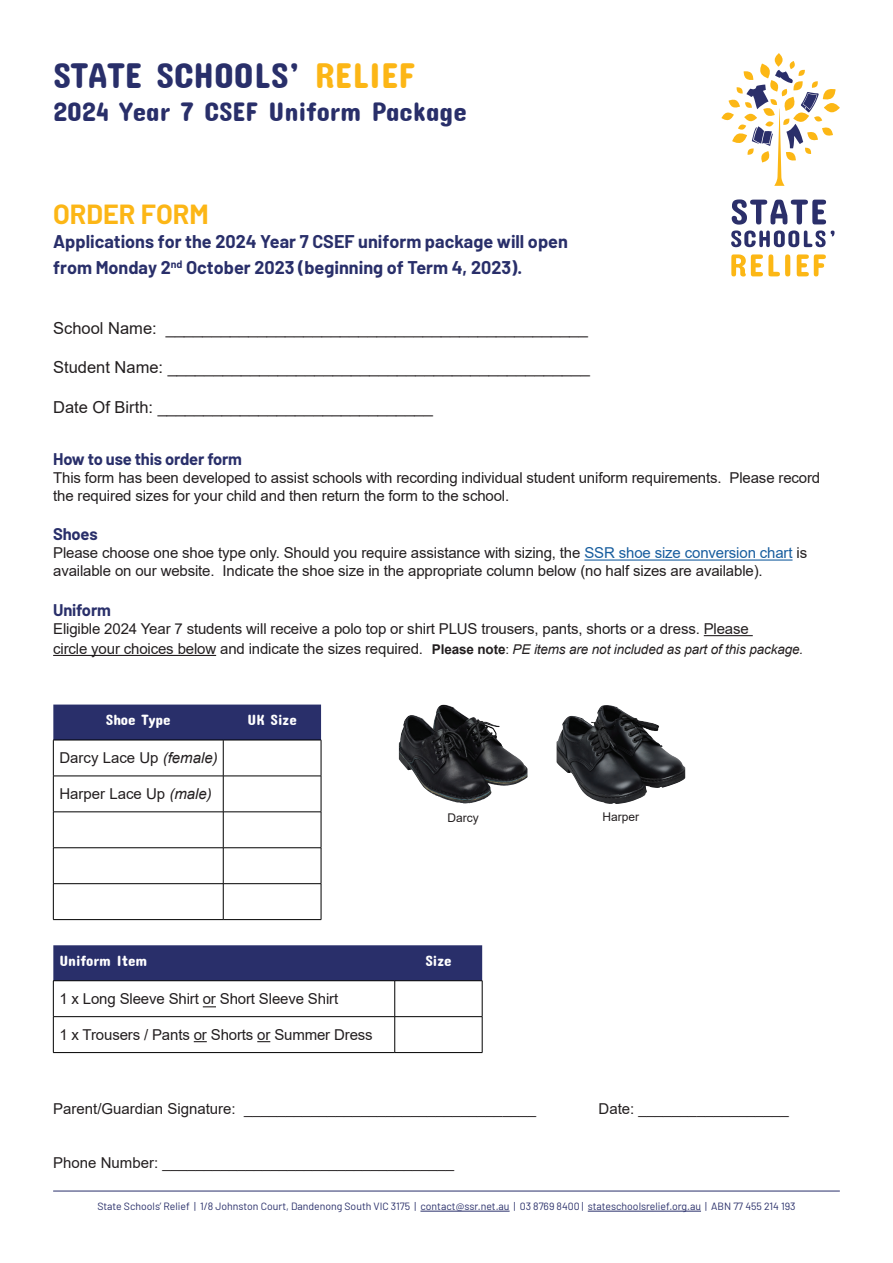
<style>
.page{position:relative;width:893px;height:1263px;background:#fff}
.page>*{position:absolute;margin:0;border:0;box-sizing:border-box;transform-origin:0 0}
.t1{font:36px "Concert One";color:#292f6a}
.t2{font:27px "Concert One";color:#292f6a}
.t3{font:700 27px "Barlow";color:#fcb616}
.t4{font:700 18px/25.5px "Barlow";color:#292f6a}
.t5{font:16.5px "Arial";color:#231f20}
.t6{font:700 16.5px "Barlow";letter-spacing:-.01em;color:#292f6a}
.t7{font:15px/18px "Arial";letter-spacing:-.01em;color:#231f20}
.t8{font:15px "Concert One";color:#fff}
.t9{font:12px "Arial";color:#231f20}
.t10{font:10.5px "Barlow";color:#292f6a}
.s1{color:#fcb616}
.s2{color:#175d9e}
.s3{font-weight:700;font-size:13.5px}
.s4{font-size:13.5px}
.s5{font-style:italic;font-size:13.5px}
.s6{font-style:italic}
</style>
<div class="page">
<hr style="left:584px;top:559px;width:208px;height:2px;background:#175d9e">
<hr style="left:704px;top:635px;width:49px;height:1px;background:#231f20">
<hr style="left:53px;top:655px;width:163px;height:1px;background:#231f20">
<div style="left:53px;top:945px;width:429px;height:35px;background:#292f6a"></div>
<hr style="left:53px;top:980px;width:342px;height:1px;background:#000">
<hr style="left:53px;top:981px;width:1px;height:35px;background:#000">
<hr style="left:395px;top:980px;width:87px;height:1px;background:#000">
<hr style="left:394px;top:981px;width:1px;height:35px;background:#000">
<hr style="left:482px;top:981px;width:1px;height:35px;background:#000">
<hr style="left:53px;top:1016px;width:342px;height:1px;background:#000">
<hr style="left:53px;top:1017px;width:1px;height:35px;background:#000">
<hr style="left:395px;top:1016px;width:87px;height:1px;background:#000">
<hr style="left:394px;top:1017px;width:1px;height:35px;background:#000">
<hr style="left:482px;top:1017px;width:1px;height:35px;background:#000">
<hr style="left:53px;top:1052px;width:342px;height:1px;background:#000">
<hr style="left:395px;top:1052px;width:87px;height:1px;background:#000">
<svg style="left:203px;top:1006px;width:13px;height:1px"></svg>
<svg style="left:194px;top:1041px;width:13px;height:1px"></svg>
<svg style="left:257px;top:1041px;width:13px;height:1px"></svg>
<svg style="left:731px;top:254px;width:59px;height:23px"></svg>
<svg style="left:797px;top:254px;width:29px;height:22px"></svg>
<svg style="left:731px;top:199px;width:103px;height:48px"></svg>
<svg style="left:824px;top:103px;width:16px;height:9px"></svg>
<svg style="left:775px;top:53px;width:8px;height:14px"></svg>
<svg style="left:721px;top:61px;width:114px;height:125px"></svg>
<hr style="left:420px;top:1211px;width:90px;height:1px;background:#292f6a">
<hr style="left:588px;top:1211px;width:113px;height:1px;background:#292f6a">
<hr style="left:53px;top:1191px;width:787px;height:1px;background:#292f6a">
<div style="left:53px;top:704px;width:268px;height:36px;background:#292f6a"></div>
<hr style="left:53px;top:740px;width:1px;height:36px;background:#000">
<hr style="left:223px;top:740px;width:1px;height:36px;background:#000">
<hr style="left:321px;top:740px;width:1px;height:36px;background:#000">
<hr style="left:53px;top:776px;width:1px;height:36px;background:#000">
<hr style="left:223px;top:776px;width:1px;height:36px;background:#000">
<hr style="left:321px;top:776px;width:1px;height:36px;background:#000">
<hr style="left:53px;top:812px;width:1px;height:35px;background:#000">
<hr style="left:223px;top:812px;width:1px;height:35px;background:#000">
<hr style="left:321px;top:812px;width:1px;height:35px;background:#000">
<hr style="left:53px;top:847px;width:170px;height:1px;background:#000">
<hr style="left:53px;top:848px;width:1px;height:35px;background:#000">
<hr style="left:223px;top:847px;width:98px;height:1px;background:#000">
<hr style="left:223px;top:848px;width:1px;height:35px;background:#000">
<hr style="left:321px;top:848px;width:1px;height:35px;background:#000">
<hr style="left:53px;top:883px;width:170px;height:1px;background:#000">
<hr style="left:53px;top:884px;width:1px;height:35px;background:#000">
<hr style="left:223px;top:883px;width:98px;height:1px;background:#000">
<hr style="left:223px;top:884px;width:1px;height:35px;background:#000">
<hr style="left:321px;top:884px;width:1px;height:35px;background:#000">
<hr style="left:53px;top:919px;width:170px;height:1px;background:#000">
<hr style="left:223px;top:919px;width:98px;height:1px;background:#000">
<hr style="left:53px;top:740px;width:170px;height:1px;background:#000">
<hr style="left:223px;top:740px;width:98px;height:1px;background:#000">
<hr style="left:53px;top:776px;width:170px;height:1px;background:#000">
<hr style="left:223px;top:776px;width:98px;height:1px;background:#000">
<hr style="left:53px;top:811px;width:170px;height:1px;background:#000">
<hr style="left:223px;top:811px;width:98px;height:1px;background:#000">
<img style="left:399px;top:704px;width:128px;height:99px">
<img style="left:557px;top:705px;width:128px;height:99px">
<h1 class="t1" style="left:53px;top:54px;width:363px">STATE SCHOOLS’ <span class="s1">RELIEF</span></h1>
<h2 class="t2" style="left:53px;top:95px;width:415px">2024 Year 7 CSEF Uniform Package</h2>
<h2 class="t3" style="left:53px;top:195px;width:157px">ORDER FORM</h2>
<p class="t4" style="left:53px;top:227px;width:516px">Applications for the 2024 Year 7 CSEF uniform package will open from Monday 2<sup>nd</sup> October 2023 (beginning of Term 4, 2023).</p>
<p class="t5" style="left:53px;top:316px;width:536px">School Name: ______________________________________________</p>
<p class="t5" style="left:53px;top:356px;width:538px">Student Name: ______________________________________________</p>
<p class="t5" style="left:53px;top:396px;width:381px">Date Of Birth: ______________________________</p>
<p class="t6" style="left:53px;top:447px;width:190px">How to use this order form</p>
<p class="t7" style="left:53px;top:468px;width:769px">This form has been developed to assist schools with recording individual student uniform requirements. Please record the required sizes for your child and then return the form to the school.</p>
<p class="t6" style="left:53px;top:522px;width:46px">Shoes</p>
<p class="t7" style="left:53px;top:544px;width:755px">Please choose one shoe type only. Should you require assistance with sizing, the <span class="s2">SSR shoe size conversion chart</span> is available on our website. Indicate the shoe size in the appropriate column below (no half sizes are available).</p>
<p class="t6" style="left:53px;top:598px;width:59px">Uniform</p>
<p class="t7" style="left:53px;top:619px;width:751px;line-height:19.8px">Eligible 2024 Year 7 students will receive a polo top or shirt PLUS trousers, pants, shorts or a dress. Please<br>circle your choices below and indicate the sizes required. <span class="s3">Please note</span><span class="s4">:</span> <span class="s5">PE items are not included as part of this package.</span></p>
<p class="t8" style="left:106px;top:711px;width:66px">Shoe Type</p>
<p class="t8" style="left:248px;top:711px;width:51px">UK Size</p>
<p class="t7" style="left:59px;top:749px;width:160px">Darcy Lace Up <span class="s6">(female)</span></p>
<p class="t7" style="left:59px;top:785px;width:154px">Harper Lace Up <span class="s6">(male)</span></p>
<p class="t9" style="left:448px;top:809px;width:33px">Darcy</p>
<p class="t9" style="left:603px;top:808px;width:38px">Harper</p>
<p class="t8" style="left:59px;top:952px;width:89px">Uniform Item</p>
<p class="t8" style="left:425px;top:952px;width:28px">Size</p>
<p class="t7" style="left:59px;top:990px;width:280px">1 x Long Sleeve Shirt or Short Sleeve Shirt</p>
<p class="t7" style="left:59px;top:1026px;width:315px">1 x Trousers / Pants or Shorts or Summer Dress</p>
<p class="t7" style="left:53px;top:1100px;width:484px">Parent/Guardian Signature: ___________________________________</p>
<p class="t7" style="left:599px;top:1100px;width:192px">Date: __________________</p>
<p class="t7" style="left:53px;top:1154px;width:403px">Phone Number: ___________________________________</p>
<p class="t10" style="left:97px;top:1199px;width:700px">State Schools’ Relief | 1/8 Johnston Court, Dandenong South VIC 3175 | contact@ssr.net.au | 03 8769 8400 | stateschoolsrelief.org.au | ABN 77 455 214 193</p>
</div>
